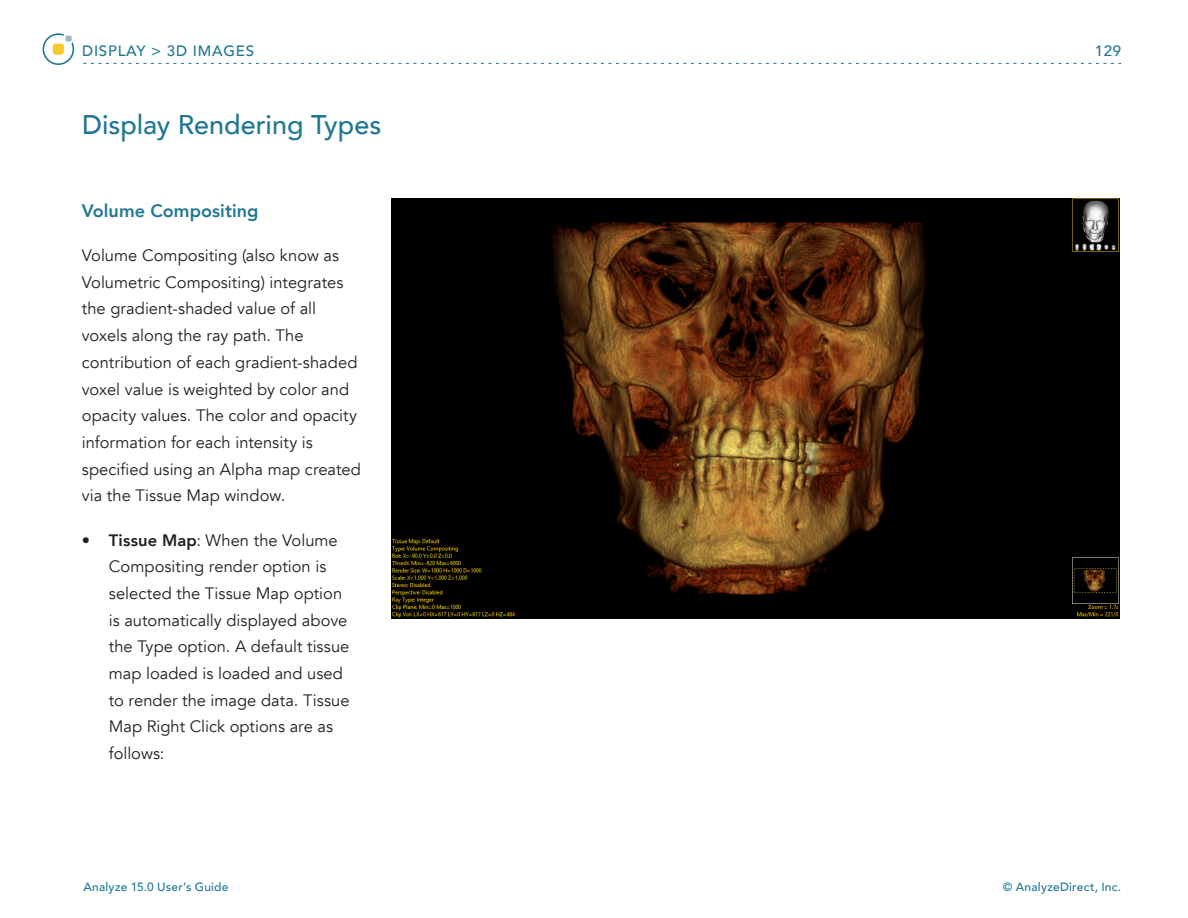
<style>
.page{position:relative;width:1188px;height:918px;background:#fff}
.page>*{position:absolute;margin:0;border:0;box-sizing:border-box;transform-origin:0 0}
.SubHead{font:500 27px "Avenir";color:#207793}
.Emphasis_Subhead{font:800 18px "Avenir";letter-spacing:.005em;color:#207793}
.Text{font:16.5px/26.7px "Avenir";color:#231f20}
.t1{font:500 15px "Avenir";letter-spacing:.05em;color:#207793}
.t2{font:500 12px "Avenir";letter-spacing:.02em;color:#207793}
.s1{font-weight:800}
</style>
<div class="page">
<svg style="left:83px;top:63px;width:1038px;height:1px"></svg>
<svg style="left:43px;top:33px;width:31px;height:32px"></svg>
<img style="left:391px;top:198px;width:729px;height:421px">
<p class="t1" style="left:82px;top:38px;width:173px">DISPLAY &gt; 3D IMAGES</p>
<p class="SubHead" style="left:82px;top:101px;width:301px">Display Rendering Types</p>
<p class="Emphasis_Subhead" style="left:82px;top:197px;width:178px">Volume Compositing</p>
<p class="Text" style="left:82px;top:242px;width:281px">Volume Compositing (also know as Volumetric Compositing) integrates the gradient-shaded value of all voxels along the ray path. The contribution of each gradient-shaded voxel value is weighted by color and opacity values. The color and opacity information for each intensity is specified using an Alpha map created via the Tissue Map window.</p>
<p class="Text" style="left:109px;top:527px;width:242px;text-indent:-27px"><span class="s1">• Tissue Map</span>: When the Volume<br>Compositing render option is selected the Tissue Map option is automatically displayed above the Type option. A default tissue map loaded is loaded and used to render the image data. Tissue<br>Map Right Click options are as follows:</p>
<p class="t1" style="left:1095px;top:38px;width:28px">129</p>
<p class="t2" style="left:83px;top:876px;width:147px">Analyze 15.0 User’s Guide</p>
<p class="t2" style="left:1003px;top:876px;width:120px">© AnalyzeDirect, Inc.</p>
</div>
